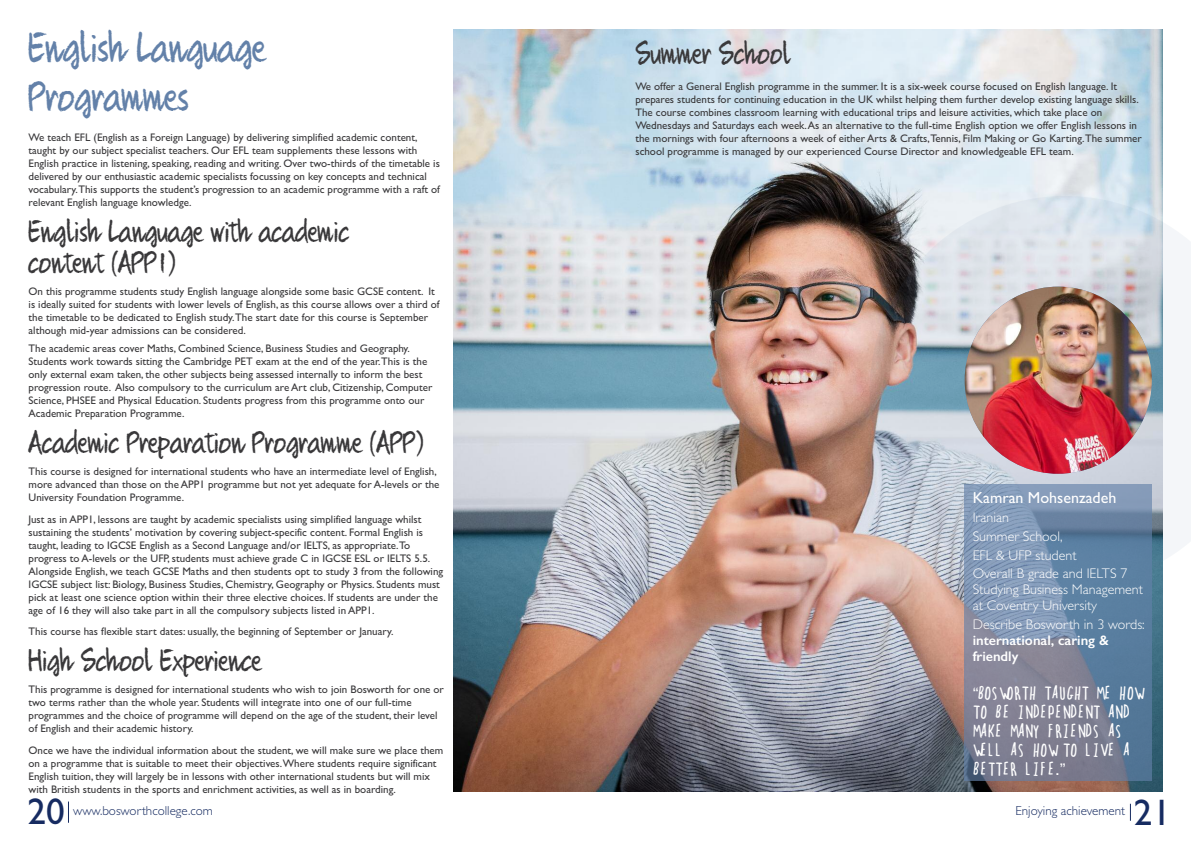
<style>
.page{position:relative;width:1191px;height:842px;background:#fff}
.page>*{position:absolute;margin:0;border:0;box-sizing:border-box;transform-origin:0 0}
.t1{font:38px/49.2px "Quikhand";color:#6381a9}
.t2{font:37.2px "Gill Sans";color:#162b61}
.t3{font:37px "Gill Sans";color:#162b61}
.t4{font:28px/31px "Quikhand";color:#39383a}
.t5{font:16px "Gill Sans";color:#fff}
.t6{font:15px/19px "hectic";color:#fff}
.t7{font:300 14px/18.8px "Gill Sans";color:#fff}
.t8{font:600 14px/16px "Gill Sans";color:#fff}
.t9{font:300 13px "Gill Sans";color:#162b61}
.t10{font:11px/13px "Gill Sans";color:#39383a}
.s1{font-family:"Lucida Grande"}
</style>
<div class="page">
<svg style="left:1130px;top:804px;width:1px;height:17px"></svg>
<img style="left:453px;top:29px;width:709px;height:763px">
<svg style="left:869px;top:196px;width:322px;height:391px"></svg>
<img style="left:964px;top:287px;width:187px;height:187px;border-radius:50%">
<div style="left:963px;top:484px;width:188px;height:296px;background:#6381a9;opacity:.65"></div>
<svg style="left:68px;top:801px;width:1px;height:22px"></svg>
<h1 class="t1" style="left:29px;top:24px;width:238px">English Language<br>Programmes</h1>
<p class="t10" style="left:29px;top:131px;width:413px">We teach EFL (English as a Foreign Language) by delivering simplified academic content, taught by our subject specialist teachers. Our EFL team supplements these lessons with English practice in listening, speaking, reading and writing. Over two-thirds of the timetable is delivered by our enthusiastic academic specialists focussing on key concepts and technical vocabulary.This supports the student’s progression to an academic programme with a raft of relevant English language knowledge.</p>
<h3 class="t4" style="left:29px;top:216px;width:322px">English Language with academic content (APP1)</h3>
<p class="t10" style="left:29px;top:285px;width:412px">On this programme students study English language alongside some basic GCSE content. It is ideally suited for students with lower levels of English, as this course allows over a third of the timetable to be dedicated to English study.The start date for this course is September although mid-year admissions can be considered.</p>
<p class="t10" style="left:29px;top:341px;width:405px">The academic areas cover Maths, Combined Science, Business Studies and Geography.<br>Students work towards sitting the Cambridge PET exam at the end of the year.This is the only external exam taken, the other subjects being assessed internally to inform the best progression route. Also compulsory to the curriculum are Art club, Citizenship, Computer Science, PHSEE and Physical Education. Students progress from this programme onto our Academic Preparation Programme.</p>
<h3 class="t4" style="left:29px;top:428px;width:396px">Academic Preparation Programme (APP)</h3>
<p class="t10" style="left:29px;top:465px;width:412px">This course is designed for international students who have an intermediate level of English, more advanced than those on the APP1 programme but not yet adequate for A-levels or the<br>University Foundation Programme.</p>
<p class="t10" style="left:29px;top:513px;width:416px">Just as in APP1, lessons are taught by academic specialists using simplified language whilst sustaining the students’ motivation by covering subject-specific content. Formal English is taught, leading to IGCSE English as a Second Language and/or IELTS, as appropriate.To progress to A-levels or the UFP, students must achieve grade C in IGCSE ESL or IELTS 5.5.<br>Alongside English, we teach GCSE Maths and then students opt to study 3 from the following IGCSE subject list: Biology, Business Studies, Chemistry, Geography or Physics. Students must pick at least one science option within their three elective choices. If students are under the age of 16 they will also take part in all the compulsory subjects listed in APP1.</p>
<p class="t10" style="left:29px;top:625px;width:366px">This course has flexible start dates: usually, the beginning of September or January.</p>
<h3 class="t4" style="left:29px;top:646px;width:234px">High School Experience</h3>
<p class="t10" style="left:29px;top:683px;width:417px">This programme is designed for international students who wish to join Bosworth for one or two terms rather than the whole year. Students will integrate into one of our full-time programmes and the choice of programme will depend on the age of the student, their level of English and their academic history.</p>
<p class="t10" style="left:29px;top:743px;width:416px">Once we have the individual information about the student, we will make sure we place them on a programme that is suitable to meet their objectives.Where students require significant English tuition, they will largely be in lessons with other international students but will mix with British students in the sports and enrichment activities, as well as in boarding.</p>
<h2 class="t2" style="left:28px;top:790px;width:39px">20</h2>
<p class="t9" style="left:73px;top:803px;width:141px">www.bosworthcollege.com</p>
<h3 class="t4" style="left:635px;top:39px;width:156px">Summer School</h3>
<p class="t10" style="left:635px;top:80px;width:508px">We offer a General English programme in the summer. It is a six-week course focused on English language. It prepares students for continuing education in the UK whilst helping them further develop existing language skills.<br>The course combines classroom learning with educational trips and leisure activities, which take place on Wednesdays and Saturdays each week.As an alternative to the full-time English option we offer English lessons in the mornings with four afternoons a week of either Arts &amp; Crafts,Tennis, Film Making or Go Karting.The summer school programme is managed by our experienced Course Director and knowledgeable EFL team.</p>
<h3 class="t5" style="left:972px;top:488px;width:145px">Kamran Mohsenzadeh</h3>
<p class="t7" style="left:972px;top:508px;width:156px">Iranian<br>Summer School,<br>EFL &amp; UFP student<br>Overall B grade and IELTS 7</p>
<p class="t7" style="left:972px;top:582px;width:172px;line-height:16px">Studying Business Management at Coventry University</p>
<p class="t7" style="left:972px;top:615px;width:174px">Describe Bosworth in 3 words:</p>
<p class="t8" style="left:972px;top:632px;width:138px">international, caring &amp; friendly</p>
<h3 class="t6" style="left:972px;top:684px;width:170px"><span class="s1">“</span>BOSWORTH TAUGHT ME HOW<br>TO BE INDEPENDENT AND<br>MAKE MANY FRIENDS AS<br>WELL AS HOW TO LIVE A<br>BETTER LIFE<span class="s1">.”</span></h3>
<p class="t9" style="left:1015px;top:803px;width:111px">Enjoying achievement</p>
<h3 class="t3" style="left:1134px;top:790px;width:38px">21</h3>
</div>
